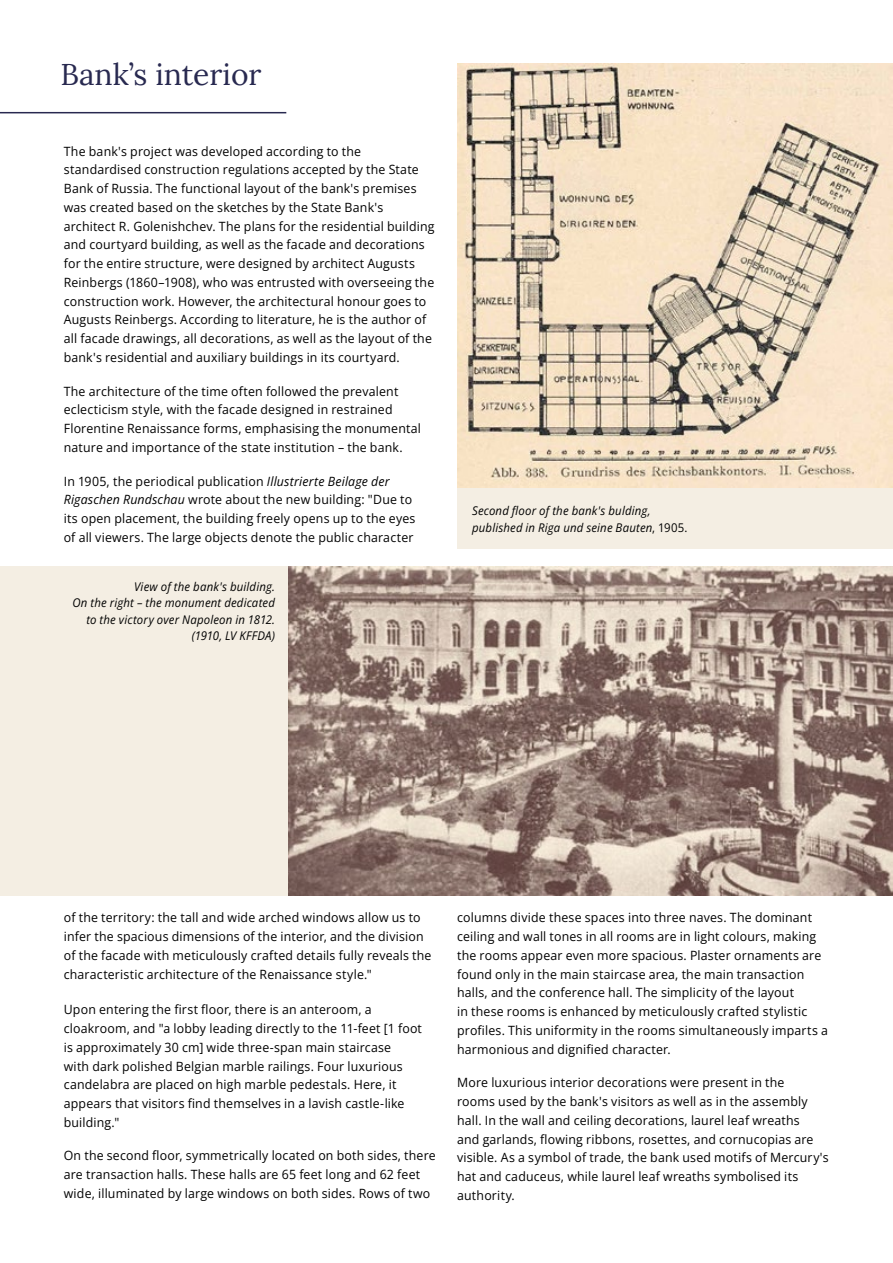
<style>
.page{position:relative;width:893px;height:1263px;background:#fff}
.page>*{position:absolute;margin:0;border:0;box-sizing:border-box;transform-origin:0 0}
.t1{font:30px "Lora";color:#282950}
.t2{font:12.75px/18.8px "Open Sans";letter-spacing:.015em;color:#000}
.t3{font:italic 12px/16.5px "Open Sans";letter-spacing:.015em;color:#000;scale:.95 1}
.s1{font-style:italic}
.s2{font-style:normal}
</style>
<div class="page">
<div style="left:457px;top:64px;width:436px;height:485px;background:#f4eee3"></div>
<img style="left:457px;top:64px;width:436px;height:423px">
<div style="left:0;top:567px;width:893px;height:329px;background:#f4eee3"></div>
<img style="left:288px;top:567px;width:605px;height:329px">
<hr style="left:0;top:112px;width:286px;height:1px;background:#282950">
<h1 class="t1" style="left:60px;top:52px;width:203px">Bank’s interior</h1>
<p class="t2" style="left:64px;top:141px;width:372px">The bank's project was developed according to the standardised construction regulations accepted by the State Bank of Russia. The functional layout of the bank's premises was created based on the sketches by the State Bank's architect R. Golenishchev. The plans for the residential building and courtyard building, as well as the facade and decorations for the entire structure, were designed by architect Augusts Reinbergs (1860–1908), who was entrusted with overseeing the construction work. However, the architectural honour goes to Augusts Reinbergs. According to literature, he is the author of all facade drawings, all decorations, as well as the layout of the bank's residential and auxiliary buildings in its courtyard.</p>
<p class="t2" style="left:64px;top:381px;width:359px">The architecture of the time often followed the prevalent eclecticism style, with the facade designed in restrained Florentine Renaissance forms, emphasising the monumental nature and importance of the state institution – the bank.</p>
<p class="t2" style="left:64px;top:471px;width:353px">In 1905, the periodical publication <span class="s1">Illustrierte Beilage der Rigaschen Rundschau</span> wrote about the new building: "Due to its open placement, the building freely opens up to the eyes of all viewers. The large objects denote the public character</p>
<p class="t3" style="left:72px;top:578px;width:215px;text-align:right">View of the bank's building.<br>On the right – the monument dedicated to the victory over Napoleon in 1812. (1910, LV KFFDA)</p>
<p class="t3" style="left:472px;top:502px;width:228px">Second floor of the bank's bulding, published in Riga und seine Bauten<span class="s2">, 1905.</span></p>
<p class="t2" style="left:64px;top:908px;width:369px">of the territory: the tall and wide arched windows allow us to infer the spacious dimensions of the interior, and the division of the facade with meticulously crafted details fully reveals the characteristic architecture of the Renaissance style."</p>
<p class="t2" style="left:64px;top:1000px;width:360px">Upon entering the first floor, there is an anteroom, a cloakroom, and "a lobby leading directly to the 11-feet [1 foot is approximately 30 cm] wide three-span main staircase<br>with dark polished Belgian marble railings. Four luxurious candelabra are placed on high marble pedestals. Here, it appears that visitors find themselves in a lavish castle-like building."</p>
<p class="t2" style="left:64px;top:1146px;width:374px">On the second floor, symmetrically located on both sides, there are transaction halls. These halls are 65 feet long and 62 feet wide, illuminated by large windows on both sides. Rows of two</p>
<p class="t2" style="left:457px;top:908px;width:372px">columns divide these spaces into three naves. The dominant ceiling and wall tones in all rooms are in light colours, making the rooms appear even more spacious. Plaster ornaments are found only in the main staircase area, the main transaction halls, and the conference hall. The simplicity of the layout<br>in these rooms is enhanced by meticulously crafted stylistic profiles. This uniformity in the rooms simultaneously imparts a harmonious and dignified character.</p>
<p class="t2" style="left:457px;top:1073px;width:373px">More luxurious interior decorations were present in the<br>rooms used by the bank's visitors as well as in the assembly hall. In the wall and ceiling decorations, laurel leaf wreaths<br>and garlands, flowing ribbons, rosettes, and cornucopias are visible. As a symbol of trade, the bank used motifs of Mercury's hat and caduceus, while laurel leaf wreaths symbolised its authority.</p>
</div>
